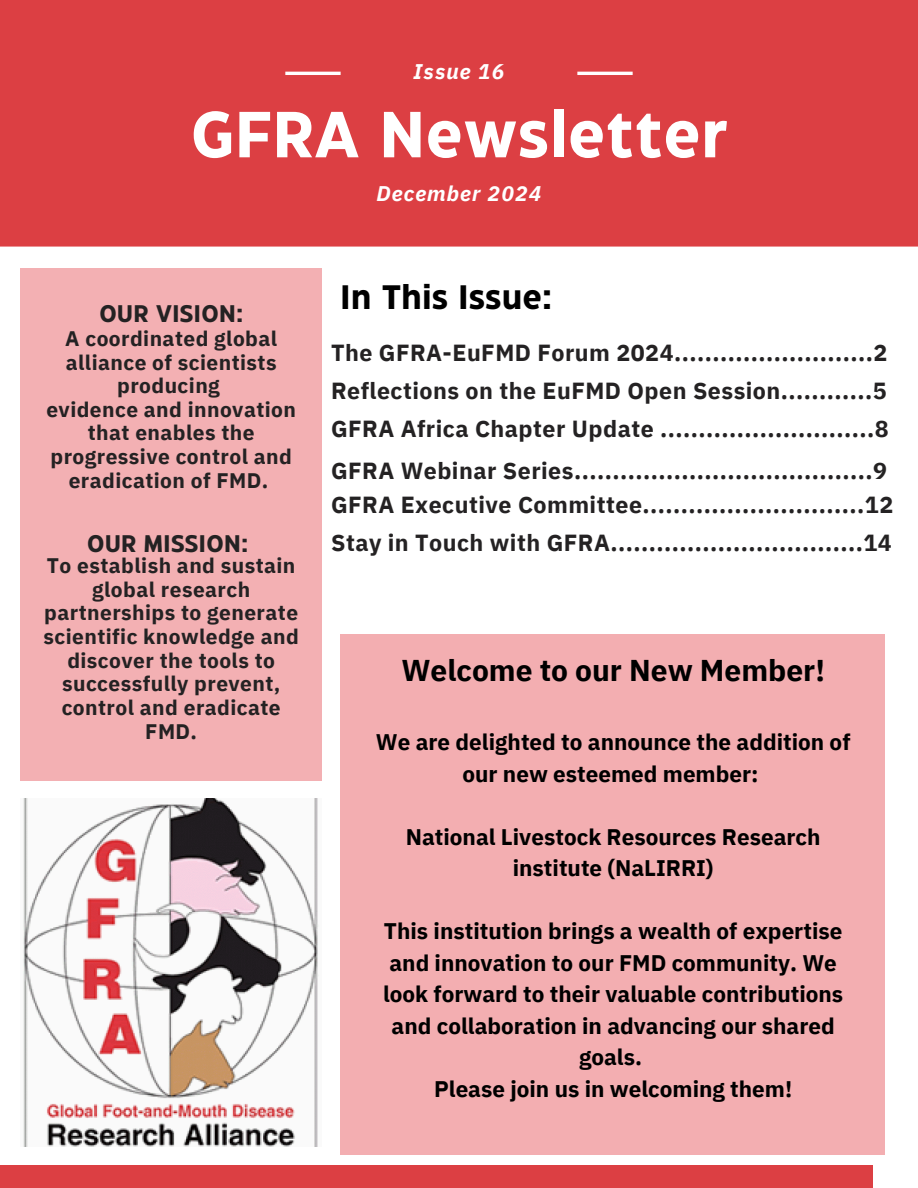
<style>
.page{position:relative;width:918px;height:1188px;background:#fff}
.page>*{position:absolute;margin:0;border:0;box-sizing:border-box;transform-origin:0 0}
.t1{font:700 64.95px "Eastman Grotesque";letter-spacing:.02em;color:#fff}
.t2{font:700 33.9px "Eastman Grotesque";letter-spacing:.02em;color:#000}
.t3{font:700 30px "IBM Plex Sans";color:#000}
.t4{font:700 24px "Eastman Grotesque";letter-spacing:.02em;color:#242223}
.t5{font:700 23.25px "IBM Plex Sans";letter-spacing:.02em;color:#242223}
.t6{font:700 22.5px/31.5px "IBM Plex Sans";color:#000;text-align:center}
.t7{font:italic 700 21.15px "IBM Plex Sans";letter-spacing:.05em;color:#fff}
.t8{font:700 21px/23.7px "IBM Plex Sans";letter-spacing:.02em;color:#242223;text-align:center}
</style>
<div class="page">
<div style="left:0;top:0;width:918px;height:247px;background:#dc3f43"></div>
<div style="left:0;top:1165px;width:872px;height:23px;background:#dc3f43"></div>
<img style="left:23px;top:798px;width:296px;height:349px">
<hr style="left:577px;top:72px;width:56px;height:3px;background:#fff">
<hr style="left:285px;top:72px;width:56px;height:3px;background:#fff">
<div style="left:341px;top:634px;width:544px;height:520px;background:#f3aeb1"></div>
<div style="left:20px;top:268px;width:302px;height:512px;background:#f3b0b3"></div>
<p class="t7" style="left:414px;top:57px;width:92px">Issue 16</p>
<p class="t1" style="left:191px;top:109px;width:538px">GFRA Newsletter</p>
<h3 class="t7" style="left:376px;top:180px;width:167px">December 2024</h3>
<p class="t4" style="left:99px;top:305px;width:145px">OUR VISION:</p>
<p class="t8" style="left:46px;top:326px;width:251px">A coordinated global alliance of scientists producing<br>evidence and innovation that enables the progressive control and eradication of FMD.</p>
<p class="t4" style="left:87px;top:534px;width:162px">OUR MISSION:</p>
<p class="t8" style="left:44px;top:553px;width:257px">To establish and sustain global research partnerships to generate scientific knowledge and discover the tools to successfully prevent, control and eradicate<br>FMD.</p>
<p class="t2" style="left:341px;top:284px;width:213px">In This Issue:</p>
<p class="t5" style="left:331px;top:337px;width:558px">The GFRA-EuFMD Forum 2024..........................2</p>
<p class="t5" style="left:331px;top:375px;width:557px">Reflections on the EuFMD Open Session............5</p>
<p class="t5" style="left:331px;top:413px;width:559px">GFRA Africa Chapter Update ............................8</p>
<h1 class="t5" style="left:331px;top:455px;width:557px">GFRA Webinar Series.......................................9</h1>
<p class="t5" style="left:331px;top:489px;width:564px">GFRA Executive Committee.............................12</p>
<p class="t5" style="left:331px;top:527px;width:562px">Stay in Touch with GFRA.................................14</p>
<h2 class="t3" style="left:401px;top:651px;width:425px">Welcome to our New Member!</h2>
<p class="t6" style="left:376px;top:726px;width:476px">We are delighted to announce the addition of our new esteemed member:</p>
<p class="t6" style="left:406px;top:820px;width:416px">National Livestock Resources Research institute (NaLIRRI)</p>
<p class="t6" style="left:383px;top:915px;width:462px">This institution brings a wealth of expertise and innovation to our FMD community. We look forward to their valuable contributions and collaboration in advancing our shared goals.</p>
<p class="t6" style="left:434px;top:1072px;width:360px">Please join us in welcoming them!</p>
</div>
